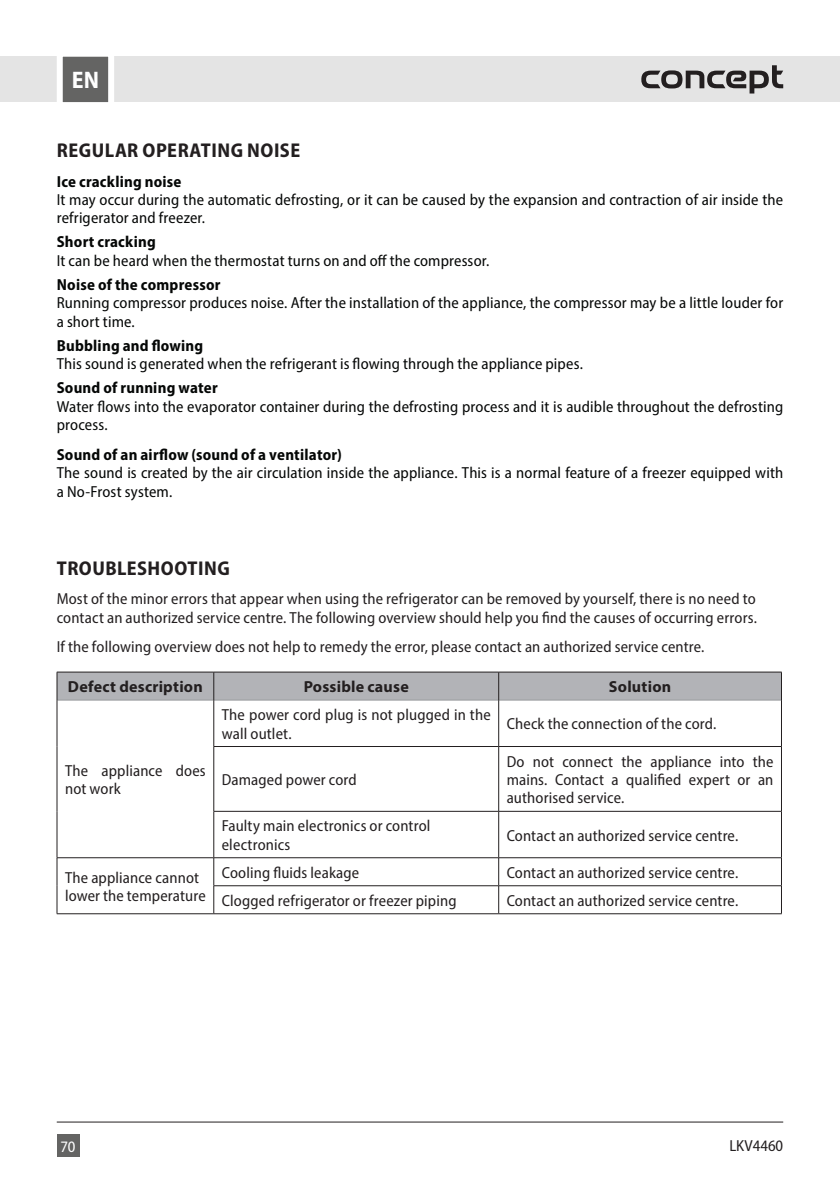
<style>
.page{position:relative;width:840px;height:1191px;background:#fff}
.page>*{position:absolute;margin:0;border:0;box-sizing:border-box;transform-origin:0 0}
.t1{font:700 semi-condensed 24px "Myriad Pro";color:#fff}
.t2{font:700 semi-condensed 20px "Myriad Pro";letter-spacing:.025em;color:#231f20}
.t3{font:semi-condensed 16px/18.4px "Myriad Pro";letter-spacing:.01em;color:#231f20}
.t4{font:semi-condensed 16px/18.4px "Myriad Pro";letter-spacing:.01em;color:#050706}
.t5{font:700 semi-condensed 16px "Myriad Pro";letter-spacing:.015em;color:#050706}
.t6{font:700 16px "Myriad Pro";letter-spacing:.015em;color:#231f20}
.t7{font:semi-condensed 16px "Myriad Pro";color:#fff}
</style>
<div class="page">
<div style="left:0;top:57px;width:839px;height:45px;background:#e4e4e4"></div>
<div style="left:57px;top:1134px;width:22px;height:23px;background:#646463"></div>
<svg style="left:54px;top:56px;width:63px;height:47px;background:#909090"></svg>
<hr style="left:57px;top:1121px;width:725px;height:1px;background:#231f20">
<svg style="left:641px;top:65px;width:141px;height:28px"></svg>
<hr style="left:213px;top:746px;width:285px;height:1px;background:#231f20">
<hr style="left:498px;top:746px;width:283px;height:1px;background:#231f20">
<hr style="left:213px;top:811px;width:285px;height:1px;background:#231f20">
<hr style="left:498px;top:811px;width:283px;height:1px;background:#231f20">
<hr style="left:57px;top:857px;width:157px;height:1px;background:#231f20">
<hr style="left:214px;top:857px;width:284px;height:1px;background:#231f20">
<hr style="left:498px;top:857px;width:283px;height:1px;background:#231f20">
<hr style="left:213px;top:885px;width:285px;height:1px;background:#231f20">
<hr style="left:498px;top:885px;width:283px;height:1px;background:#231f20">
<hr style="left:57px;top:913px;width:157px;height:1px;background:#231f20">
<hr style="left:214px;top:913px;width:284px;height:1px;background:#231f20">
<hr style="left:498px;top:913px;width:283px;height:1px;background:#231f20">
<hr style="left:57px;top:671px;width:157px;height:1px;background:#231f20">
<hr style="left:214px;top:671px;width:284px;height:1px;background:#231f20">
<hr style="left:498px;top:671px;width:283px;height:1px;background:#231f20">
<svg style="left:57px;top:672px;width:724px;height:28px;background:#aeafb2"></svg>
<hr style="left:57px;top:700px;width:1px;height:46px;background:#231f20">
<hr style="left:57px;top:746px;width:1px;height:65px;background:#231f20">
<hr style="left:57px;top:811px;width:1px;height:46px;background:#231f20">
<hr style="left:213px;top:700px;width:1px;height:46px;background:#231f20">
<hr style="left:498px;top:700px;width:1px;height:46px;background:#231f20">
<hr style="left:780px;top:700px;width:1px;height:46px;background:#231f20">
<hr style="left:213px;top:746px;width:1px;height:65px;background:#231f20">
<hr style="left:498px;top:746px;width:1px;height:65px;background:#231f20">
<hr style="left:780px;top:746px;width:1px;height:65px;background:#231f20">
<hr style="left:213px;top:811px;width:1px;height:46px;background:#231f20">
<hr style="left:498px;top:811px;width:1px;height:46px;background:#231f20">
<hr style="left:780px;top:811px;width:1px;height:46px;background:#231f20">
<svg style="left:57px;top:858px;width:1px;height:55px"></svg>
<svg style="left:213px;top:858px;width:1px;height:55px"></svg>
<svg style="left:498px;top:858px;width:1px;height:55px"></svg>
<h1 class="t1" style="left:72px;top:65px;width:29px">EN</h1>
<p class="t2" style="left:57px;top:137px;width:244px">REGULAR OPERATING NOISE</p>
<p class="t5" style="left:57px;top:171px;width:126px">Ice crackling noise</p>
<p class="t4" style="left:57px;top:190px;width:727px">It may occur during the automatic defrosting, or it can be caused by the expansion and contraction of air inside the refrigerator and freezer.</p>
<p class="t5" style="left:57px;top:232px;width:100px">Short cracking</p>
<p class="t4" style="left:57px;top:251px;width:434px">It can be heard when the thermostat turns on and off the compressor.</p>
<p class="t5" style="left:57px;top:274px;width:165px">Noise of the compressor</p>
<p class="t4" style="left:57px;top:293px;width:727px">Running compressor produces noise. After the installation of the appliance, the compressor may be a little louder for a short time.</p>
<p class="t5" style="left:57px;top:335px;width:148px">Bubbling and flowing</p>
<p class="t4" style="left:57px;top:354px;width:527px">This sound is generated when the refrigerant is flowing through the appliance pipes.</p>
<p class="t5" style="left:57px;top:377px;width:162px">Sound of running water</p>
<p class="t4" style="left:57px;top:397px;width:727px">Water flows into the evaporator container during the defrosting process and it is audible throughout the defrosting process.</p>
<p class="t5" style="left:57px;top:444px;width:286px">Sound of an airflow (sound of a ventilator)</p>
<p class="t4" style="left:57px;top:463px;width:727px">The sound is created by the air circulation inside the appliance. This is a normal feature of a freezer equipped with a No-Frost system.</p>
<p class="t2" style="left:57px;top:555px;width:174px">TROUBLESHOOTING</p>
<p class="t3" style="left:57px;top:589px;width:701px">Most of the minor errors that appear when using the refrigerator can be removed by yourself, there is no need to contact an authorized service centre. The following overview should help you find the causes of occurring errors.</p>
<p class="t3" style="left:57px;top:637px;width:648px">If the following overview does not help to remedy the error, please contact an authorized service centre.</p>
<p class="t6" style="left:68px;top:676px;width:136px">Defect description</p>
<p class="t6" style="left:303px;top:676px;width:106px">Possible cause</p>
<p class="t6" style="left:608px;top:676px;width:64px">Solution</p>
<p class="t3" style="left:65px;top:761px;width:142px">The appliance does not work</p>
<p class="t3" style="left:222px;top:705px;width:270px">The power cord plug is not plugged in the wall outlet.</p>
<p class="t3" style="left:506px;top:714px;width:211px">Check the connection of the cord.</p>
<p class="t3" style="left:222px;top:770px;width:136px">Damaged power cord</p>
<p class="t3" style="left:506px;top:751px;width:268px;text-align:justify">Do not connect the appliance into the mains. Contact a qualified expert or an authorised service.</p>
<p class="t3" style="left:222px;top:816px;width:210px">Faulty main electronics or control electronics</p>
<p class="t3" style="left:506px;top:825px;width:233px">Contact an authorized service centre.</p>
<p class="t3" style="left:65px;top:867px;width:142px">The appliance cannot lower the temperature</p>
<p class="t3" style="left:222px;top:863px;width:139px">Cooling fluids leakage</p>
<p class="t3" style="left:506px;top:863px;width:233px">Contact an authorized service centre.</p>
<p class="t3" style="left:222px;top:891px;width:236px">Clogged refrigerator or freezer piping</p>
<p class="t3" style="left:506px;top:891px;width:233px">Contact an authorized service centre.</p>
<p class="t7" style="left:61px;top:1136px;width:16px">70</p>
<p class="t3" style="left:729px;top:1135px;width:55px">LKV4460</p>
</div>
